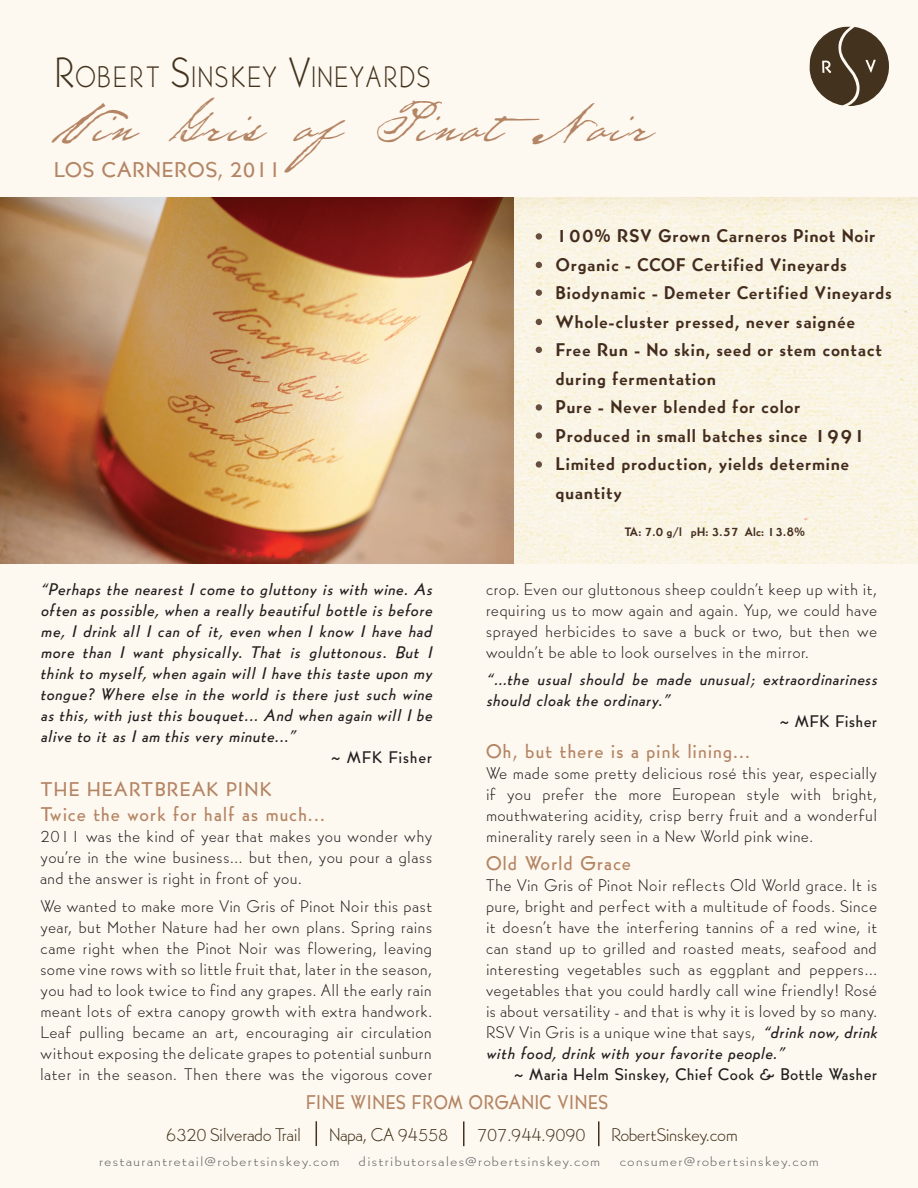
<style>
.page{position:relative;width:918px;height:1188px;background:#fff}
.page>*{position:absolute;margin:0;border:0;box-sizing:border-box;transform-origin:0 0}
.t1{font:45px "Houston Pen";letter-spacing:.07em;color:#b48565}
.t2{font:300 28.95px "Bernhard Gothic SGOT Std";letter-spacing:.06em;color:#43331e;scale:.87 1}
.t3{font:500 21px "Bernhard Gothic SGOT Std";letter-spacing:.05em;color:#b48565}
.t4{font:500 19.5px "Bernhard Gothic SGOT Std";letter-spacing:.055em;color:#b48565}
.t5{font:500 19.5px "Bernhard Gothic SGOT Std";letter-spacing:.055em;color:#b48565;scale:.9 1}
.t6{font:800 18px/28.5px "Bernhard Gothic SGOT Std";letter-spacing:.05em;color:#432c1e}
.t7{font:300 18px "Bernhard Gothic SGOT Std";color:#43331e}
.t8{font:300 16.5px/21px "Bernhard Gothic SGOT Std";letter-spacing:.04em;color:#231f20;text-align:justify}
.t9{font:italic 500 16.5px/21px "Bernhard Gothic SGOT Std";letter-spacing:.04em;color:#231f20;text-align:justify}
.t10{font:500 16.5px "Bernhard Gothic SGOT Std";letter-spacing:.05em;color:#231f20}
.t11{font:300 13.2px "Bernhard Gothic SGOT Std";letter-spacing:.1em;color:#636366;scale:1.12 1}
.t12{font:800 12px "Bernhard Gothic SGOT Std";color:#452e20}
.s1{font-size:41.4px}
.s2{font-weight:500;font-style:italic}
</style>
<div class="page">
<div style="left:0;top:560px;width:918px;height:628px;background:#fef9f0"></div>
<div style="left:0;top:0;width:918px;height:250px;background:#fef9f0"></div>
<img style="left:0;top:197px;width:918px;height:366px">
<svg style="left:536px;top:347px;width:6px;height:6px"></svg>
<svg style="left:536px;top:290px;width:6px;height:6px"></svg>
<svg style="left:536px;top:262px;width:6px;height:6px"></svg>
<div style="left:536px;top:233px;width:6px;height:7px;background:#674e3f;border-radius:50%"></div>
<div style="left:536px;top:404px;width:6px;height:7px;background:#674e3f;border-radius:50%"></div>
<div style="left:536px;top:432px;width:6px;height:7px;background:#674e3f;border-radius:50%"></div>
<svg style="left:536px;top:319px;width:6px;height:6px"></svg>
<div style="left:536px;top:461px;width:6px;height:7px;background:#674e3f;border-radius:50%"></div>
<svg style="left:809px;top:27px;width:80px;height:79px"></svg>
<svg style="left:316px;top:1121px;width:1px;height:25px"></svg>
<hr style="left:463px;top:1121px;width:2px;height:25px;background:#43331e">
<hr style="left:598px;top:1121px;width:2px;height:25px;background:#43331e">
<h2 class="t2" style="left:54px;top:59px;width:432px"><span class="s1">R</span>OBERT <span class="s1">S</span>INSKEY <span class="s1">V</span>INEYARDS</h2>
<h1 class="t1" style="left:54px;top:98px;width:596px">Vin Gris ofPinotNoir</h1>
<p class="t3" style="left:54px;top:156px;width:229px">Los Carneros, 2011</p>
<p class="t6" style="left:556px;top:222px;width:337px">100% RSV Grown Carneros Pinot Noir<br>Organic - CCOF Certified Vineyards<br>Biodynamic - Demeter Certified Vineyards<br>Whole-cluster pressed, never saignée<br>Free Run - No skin, seed or stem contact during fermentation<br>Pure - Never blended for color<br>Produced in small batches since 1991<br>Limited production, yields determine quantity</p>
<p class="t9" style="left:40px;top:578px;width:393px">“Perhaps the nearest I come to gluttony is with wine. As often as possible, when a really beautiful bottle is before me, I drink all I can of it, even when I know I have had more than I want physically. That is gluttonous. But I think to myself, when again will I have this taste upon my tongue? Where else in the world is there just such wine as this, with just this bouquet... And when again will I be alive to it as I am this very minute...”</p>
<p class="t10" style="left:331px;top:745px;width:102px">~ MFK Fisher</p>
<p class="t4" style="left:40px;top:776px;width:233px">The Heartbreak Pink</p>
<p class="t4" style="left:40px;top:801px;width:286px">Twice the work for half as much...</p>
<p class="t8" style="left:40px;top:826px;width:393px">2011 was the kind of year that makes you wonder why you’re in the wine business... but then, you pour a glass and the answer is right in front of you.</p>
<p class="t8" style="left:40px;top:896px;width:393px">We wanted to make more Vin Gris of Pinot Noir this past year, but Mother Nature had her own plans. Spring rains came right when the Pinot Noir was flowering, leaving some vine rows with so little fruit that, later in the season, you had to look twice to find any grapes. All the early rain meant lots of extra canopy growth with extra handwork.<br>Leaf pulling became an art, encouraging air circulation without exposing the delicate grapes to potential sunburn later in the season. Then there was the vigorous cover</p>
<p class="t12" style="left:625px;top:524px;width:182px">TA: 7.0 g/l pH: 3.57 Alc: 13.8%</p>
<p class="t8" style="left:486px;top:579px;width:393px">crop. Even our gluttonous sheep couldn’t keep up with it, requiring us to mow again and again. Yup, we could have sprayed herbicides to save a buck or two, but then we wouldn’t be able to look ourselves in the mirror.</p>
<p class="t9" style="left:486px;top:669px;width:392px">“…the usual should be made unusual; extraordinariness should cloak the ordinary.”</p>
<p class="t10" style="left:780px;top:710px;width:99px">~ MFK Fisher</p>
<p class="t4" style="left:486px;top:738px;width:265px">Oh, but there is a pink lining...</p>
<p class="t8" style="left:486px;top:763px;width:393px">We made some pretty delicious rosé this year, especially if you prefer the more European style with bright, mouthwatering acidity, crisp berry fruit and a wonderful minerality rarely seen in a New World pink wine.</p>
<p class="t4" style="left:486px;top:850px;width:146px">Old World Grace</p>
<p class="t8" style="left:486px;top:875px;width:393px">The Vin Gris of Pinot Noir reflects Old World grace. It is pure, bright and perfect with a multitude of foods. Since it doesn’t have the interfering tannins of a red wine, it can stand up to grilled and roasted meats, seafood and interesting vegetables such as eggplant and peppers... vegetables that you could hardly call wine friendly! Rosé is about versatility - and that is why it is loved by so many.<br>RSV Vin Gris is a unique wine that says, <span class="s2">“drink now, drink with food, drink with your favorite people.”</span></p>
<p class="t10" style="left:514px;top:1063px;width:364px">~ Maria Helm Sinskey, Chief Cook &amp; Bottle Washer</p>
<p class="t5" style="left:306px;top:1089px;width:337px">Fine Wines from Organic Vines</p>
<p class="t7" style="left:166px;top:1123px;width:136px">6320 Silverado Trail</p>
<p class="t7" style="left:329px;top:1123px;width:121px">Napa, CA 94558</p>
<p class="t7" style="left:477px;top:1123px;width:110px">707.944.9090</p>
<p class="t7" style="left:611px;top:1123px;width:129px">RobertSinskey.com</p>
<p class="t11" style="left:99px;top:1154px;width:216px">restaurantretail@robertsinskey.com</p>
<p class="t11" style="left:359px;top:1154px;width:217px">distributorsales@robertsinskey.com</p>
<p class="t11" style="left:620px;top:1154px;width:179px">consumer@robertsinskey.com</p>
</div>
